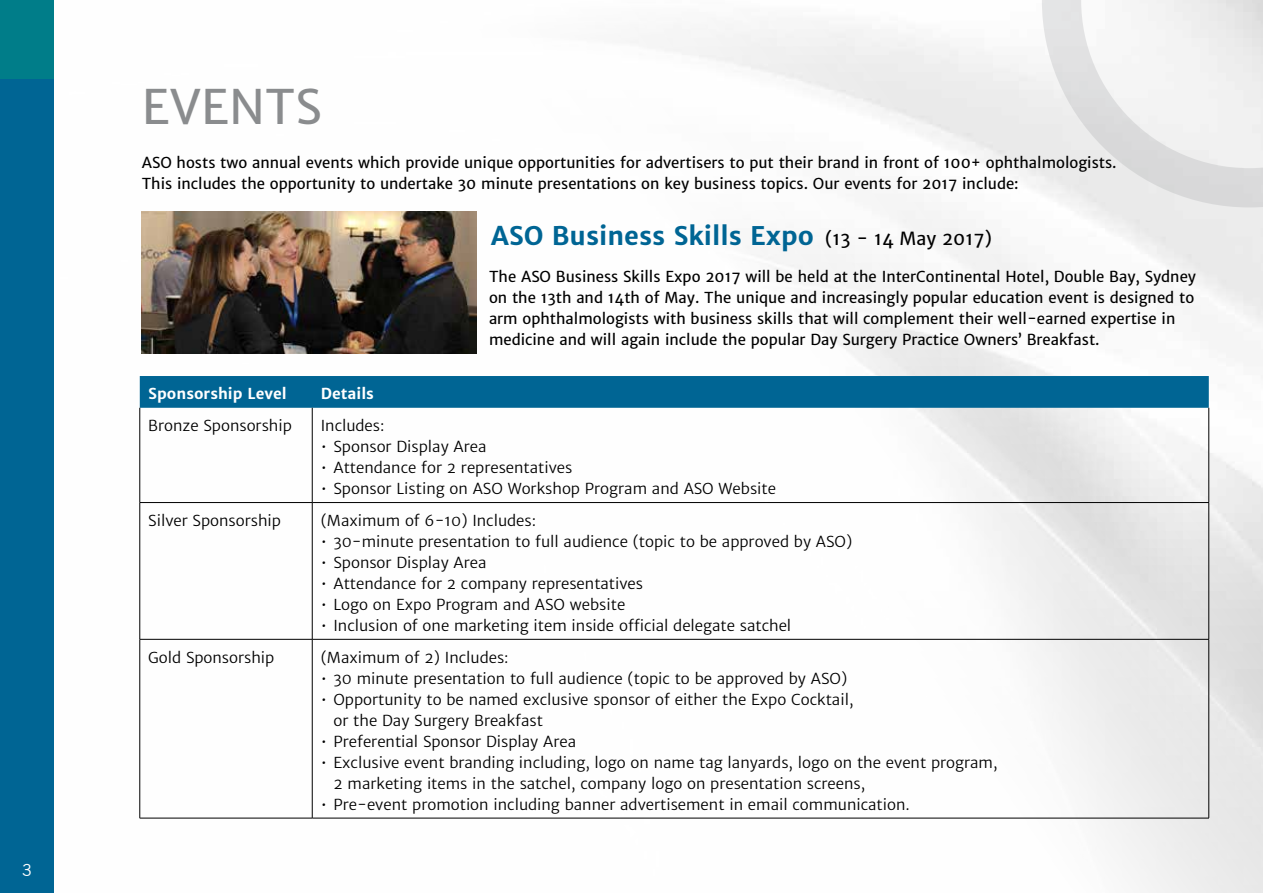
<style>
.page{position:relative;width:1263px;height:893px;background:#fff}
.page>*{position:absolute;margin:0;border:0;box-sizing:border-box;transform-origin:0 0}
.t1{font:47.4px "Merriweather Sans";color:#8a8c8e}
.t2{font:700 25.5px "Merriweather Sans";color:#006594}
.t3{font:16.5px "News Gothic BT";color:#fff}
.t4{font:15px/21px "Merriweather Sans";color:#000}
.t5{font:15px/21px "Merriweather Sans";color:#000}
.t6{font:700 15px "Merriweather Sans";color:#fff}
.s1{font-weight:400;font-size:18px;color:#000}
</style>
<div class="page">
<div style="left:0;top:77px;width:54px;height:816px;background:#006594"></div>
<div style="left:0;top:0;width:54px;height:79px;background:#007d89"></div>
<img style="left:139px;top:28px;width:1124px;height:865px">
<svg style="left:1042px;top:0;width:221px;height:207px"></svg>
<img style="left:142px;top:212px;width:335px;height:141px">
<div style="left:140px;top:376px;width:1069px;height:32px;background:#006594"></div>
<hr style="left:140px;top:408px;width:1px;height:94px;background:#000">
<hr style="left:312px;top:408px;width:1px;height:94px;background:#000">
<hr style="left:1208px;top:408px;width:1px;height:94px;background:#000">
<hr style="left:140px;top:503px;width:1px;height:136px;background:#000">
<hr style="left:312px;top:503px;width:1px;height:136px;background:#000">
<hr style="left:1208px;top:503px;width:1px;height:136px;background:#000">
<hr style="left:140px;top:639px;width:1px;height:179px;background:#000">
<hr style="left:312px;top:639px;width:1px;height:179px;background:#000">
<hr style="left:1208px;top:639px;width:1px;height:179px;background:#000">
<hr style="left:140px;top:502px;width:172px;height:1px;background:#000">
<hr style="left:312px;top:502px;width:897px;height:1px;background:#000">
<hr style="left:140px;top:639px;width:172px;height:1px;background:#000">
<hr style="left:312px;top:639px;width:897px;height:1px;background:#000">
<hr style="left:140px;top:818px;width:172px;height:1px;background:#000">
<hr style="left:312px;top:818px;width:897px;height:1px;background:#000">
<p class="t3" style="left:22px;top:860px;width:11px">3</p>
<h1 class="t1" style="left:142px;top:78px;width:181px">EVENTS</h1>
<p class="t5" style="left:142px;top:152px;width:976px">ASO hosts two annual events which provide unique opportunities for advertisers to put their brand in front of 100+ ophthalmologists.<br>This includes the opportunity to undertake 30 minute presentations on key business topics. Our events for 2017 include:</p>
<h2 class="t2" style="left:491px;top:220px;width:502px">ASO Business Skills Expo <span class="s1">(13 - 14 May 2017)</span></h2>
<p class="t5" style="left:489px;top:266px;width:708px">The ASO Business Skills Expo 2017 will be held at the InterContinental Hotel, Double Bay, Sydney on the 13th and 14th of May. The unique and increasingly popular education event is designed to arm ophthalmologists with business skills that will complement their well-earned expertise in medicine and will again include the popular Day Surgery Practice Owners’ Breakfast.</p>
<p class="t6" style="left:148px;top:385px;width:140px">Sponsorship Level</p>
<p class="t6" style="left:321px;top:385px;width:55px">Details</p>
<p class="t4" style="left:148px;top:415px;width:145px">Bronze Sponsorship</p>
<p class="t4" style="left:321px;top:415px;width:65px">Includes:</p>
<p class="t4" style="left:321px;top:436px;width:167px">• Sponsor Display Area</p>
<p class="t4" style="left:321px;top:457px;width:253px">• Attendance for 2 representatives</p>
<p class="t4" style="left:321px;top:478px;width:457px">• Sponsor Listing on ASO Workshop Program and ASO Website</p>
<p class="t4" style="left:148px;top:510px;width:134px">Silver Sponsorship</p>
<p class="t4" style="left:321px;top:510px;width:217px">(Maximum of 6-10) Includes:</p>
<p class="t4" style="left:321px;top:531px;width:533px">• 30-minute presentation to full audience (topic to be approved by ASO)</p>
<p class="t4" style="left:321px;top:552px;width:167px">• Sponsor Display Area</p>
<p class="t4" style="left:321px;top:573px;width:324px">• Attendance for 2 company representatives</p>
<p class="t4" style="left:321px;top:594px;width:306px">• Logo on Expo Program and ASO website</p>
<p class="t4" style="left:321px;top:615px;width:472px">• Inclusion of one marketing item inside official delegate satchel</p>
<p class="t4" style="left:148px;top:647px;width:128px">Gold Sponsorship</p>
<p class="t4" style="left:321px;top:647px;width:189px">(Maximum of 2) Includes:</p>
<p class="t4" style="left:321px;top:668px;width:528px">• 30 minute presentation to full audience (topic to be approved by ASO)</p>
<p class="t4" style="left:333px;top:689px;width:521px;text-indent:-13px">• Opportunity to be named exclusive sponsor of either the Expo Cocktail, or the Day Surgery Breakfast</p>
<p class="t4" style="left:321px;top:731px;width:257px">• Preferential Sponsor Display Area</p>
<p class="t4" style="left:333px;top:752px;width:665px;text-indent:-13px">• Exclusive event branding including, logo on name tag lanyards, logo on the event program,<br>2 marketing items in the satchel, company logo on presentation screens,</p>
<p class="t4" style="left:321px;top:794px;width:591px">• Pre-event promotion including banner advertisement in email communication.</p>
</div>
